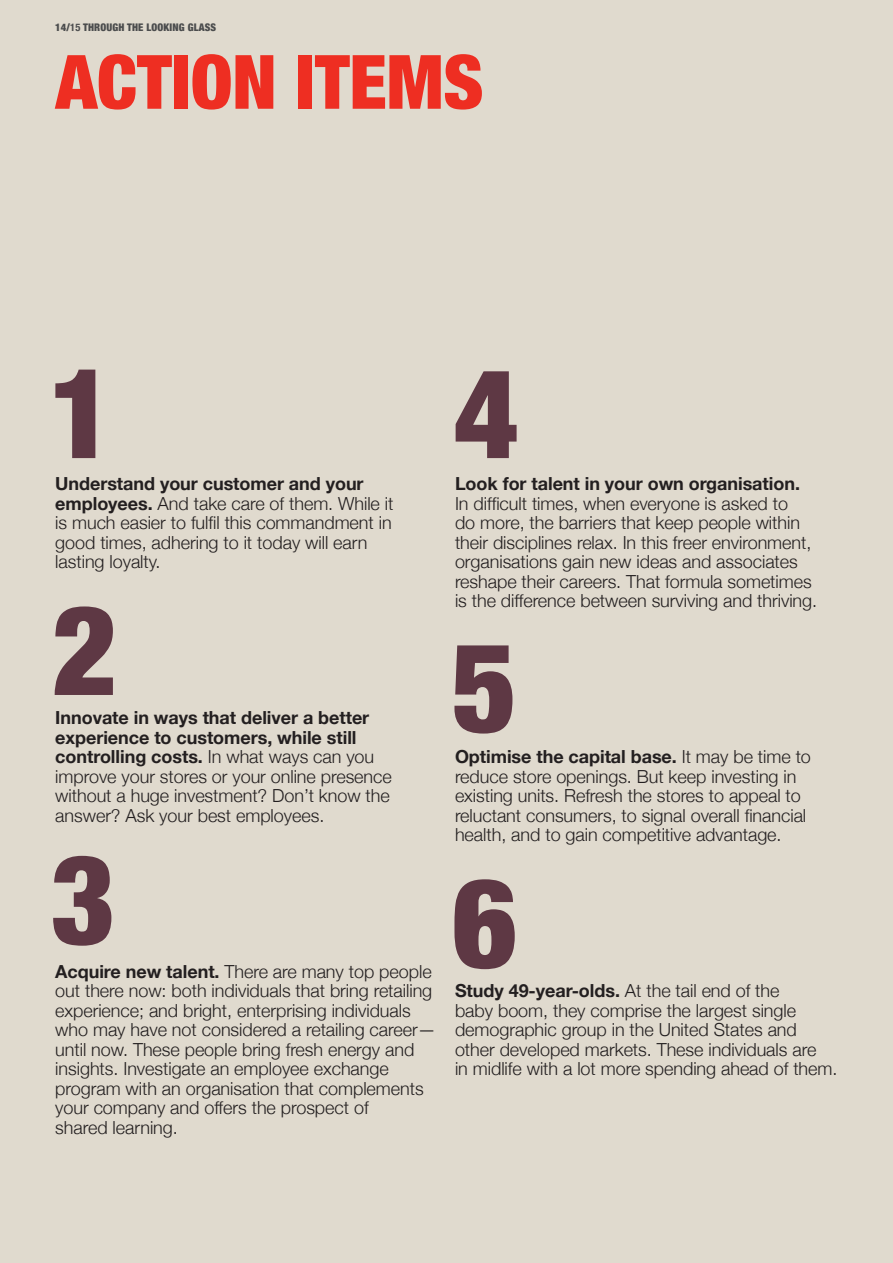
<style>
.page{position:relative;width:893px;height:1263px;background:#e0dace}
.page>*{position:absolute;margin:0;border:0;box-sizing:border-box;transform-origin:0 0}
.t1{font:900 condensed 124.95px/274px "Helvetica Neue";color:#5e3844}
.t2{font:900 condensed 75px "Helvetica Neue";letter-spacing:-.005em;color:#ee2e22}
.t3{font:300 18px/19.5px "Helvetica Neue";letter-spacing:-.005em;color:#231f20}
.t4{font:700 18px "Helvetica Neue";letter-spacing:-.005em;color:#231f20}
.t5{font:900 condensed 10.5px "Helvetica Neue";letter-spacing:.015em;color:#4b4c4d}
.s1{font-weight:700}
</style>
<div class="page">
<p class="t5" style="left:55px;top:21px;width:162px">14/<span class="s1">15</span> THROUGH THE LOOKING GLASS</p>
<h2 class="t2" style="left:56px;top:36px;width:430px">ACTION ITEMS</h2>
<h1 class="t1" style="left:49px;top:274px;width:66px">1</h1>
<h1 class="t1" style="left:452px;top:274px;width:68px">4<br>5</h1>
<p class="t4" style="left:455px;top:473px;width:346px">Look for talent in your own organisation.</p>
<p class="t3" style="left:455px;top:493px;width:364px">In difficult times, when everyone is asked to<br>do more, the barriers that keep people within their disciplines relax. In this freer environment, organisations gain new ideas and associates reshape their careers. That formula sometimes is the difference between surviving and thriving.</p>
<p class="t3" style="left:55px;top:474px;width:340px"><span class="s1">Understand your customer and your employees.</span> And take care of them. While it is much easier to fulfil this commandment in good times, adhering to it today will earn lasting loyalty.</p>
<h1 class="t1" style="left:51px;top:524px;width:68px;line-height:249.3px">2<br>3</h1>
<p class="t3" style="left:55px;top:708px;width:338px"><span class="s1">Innovate in ways that deliver a better experience to customers, while still controlling costs.</span> In what ways can you improve your stores or your online presence without a huge investment? Don’t know the answer? Ask your best employees.</p>
<p class="t3" style="left:455px;top:747px;width:357px"><span class="s1">Optimise the capital base.</span> It may be time to reduce store openings. But keep investing in existing units. Refresh the stores to appeal to reluctant consumers, to signal overall financial health, and to gain competitive advantage.</p>
<h1 class="t1" style="left:452px;top:784px;width:66px">6</h1>
<p class="t3" style="left:55px;top:961px;width:382px"><span class="s1">Acquire new talent.</span> There are many top people out there now: both individuals that bring retailing experience; and bright, enterprising individuals who may have not considered a retailing career— until now. These people bring fresh energy and insights. Investigate an employee exchange program with an organisation that complements your company and offers the prospect of<br>shared learning.</p>
<p class="t3" style="left:455px;top:981px;width:384px"><span class="s1">Study 49-year-olds.</span> At the tail end of the<br>baby boom, they comprise the largest single demographic group in the United States and other developed markets. These individuals are<br>in midlife with a lot more spending ahead of them.</p>
</div>
